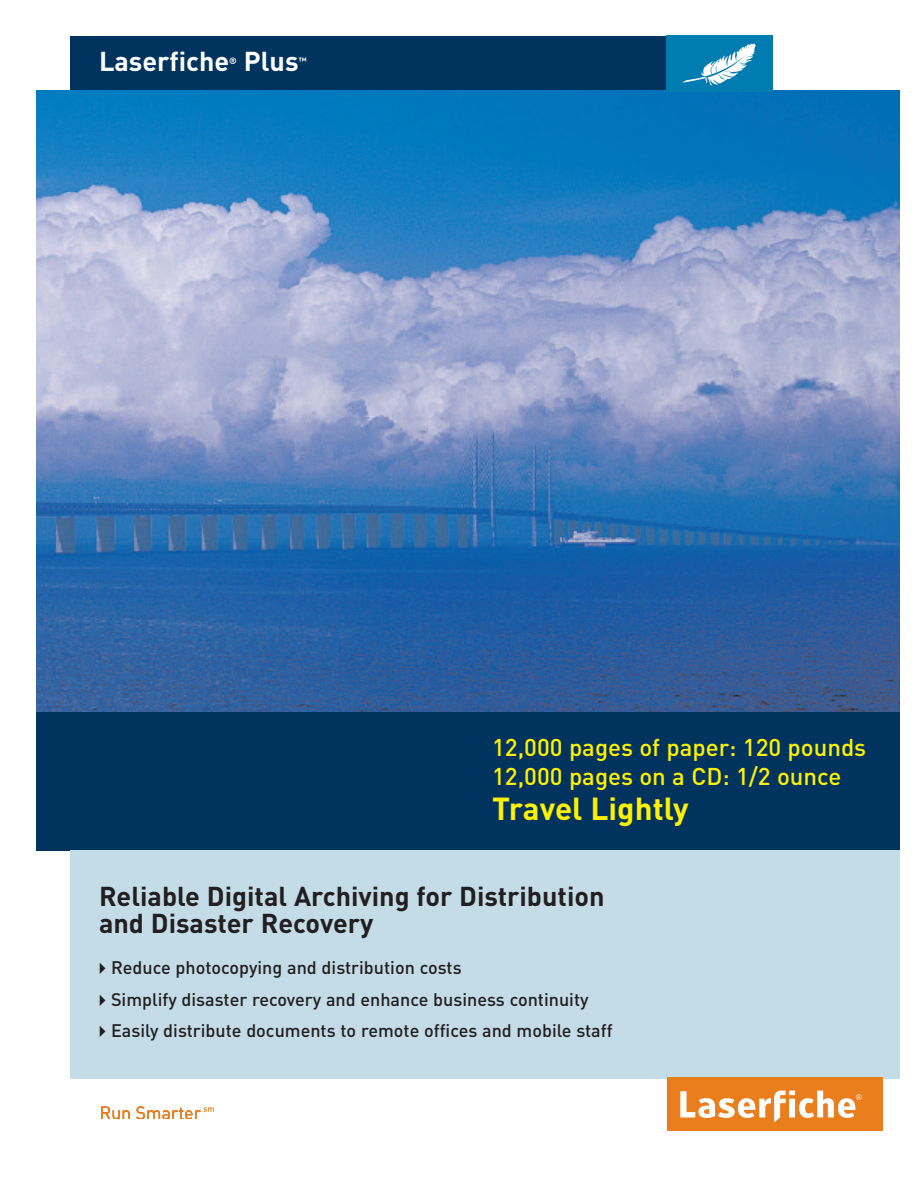
<style>
.page{position:relative;width:918px;height:1188px;background:#fff}
.page>*{position:absolute;margin:0;border:0;box-sizing:border-box;transform-origin:0 0}
.t1{font:700 31.5px "DIN";color:#fff101}
.t2{font:700 27px/27px "DIN";color:#231f20}
.t3{font:700 27px "DIN";color:#fff}
.t4{font:500 24px/28.8px "DIN";color:#fff101}
.t5{font:500 18px "DIN";color:#231f20}
.t6{font:700 9px "DIN";color:#fff}
</style>
<div class="page">
<div style="left:71px;top:36px;width:596px;height:68px;background:#00345e"></div>
<img style="left:36px;top:91px;width:864px;height:621px">
<div style="left:36px;top:712px;width:864px;height:138px;background:#00345e"></div>
<div style="left:71px;top:850px;width:829px;height:229px;background:#c3dce8"></div>
<div style="left:667px;top:1077px;width:215px;height:54px;background:#ea7e1d"></div>
<svg style="left:680px;top:1091px;width:182px;height:31px"></svg>
<svg style="left:101px;top:1107px;width:29px;height:12px"></svg>
<svg style="left:136px;top:1106px;width:78px;height:13px"></svg>
<div style="left:666px;top:36px;width:106px;height:56px;background:#007cb1"></div>
<svg style="left:682px;top:44px;width:74px;height:42px"></svg>
<h2 class="t3" style="left:99px;top:45px;width:132px">Laserfiche</h2>
<p class="t6" style="left:229px;top:55px;width:9px">®</p>
<h2 class="t3" style="left:244px;top:45px;width:56px">Plus</h2>
<p class="t6" style="left:299px;top:55px;width:10px">™</p>
<h3 class="t4" style="left:492px;top:732px;width:376px">12,000 pages of paper: 120 pounds<br>12,000 pages on a CD: 1/2 ounce</h3>
<h1 class="t1" style="left:492px;top:789px;width:198px">Travel Lightly</h1>
<h2 class="t2" style="left:99px;top:882px;width:507px">Reliable Digital Archiving for Distribution and Disaster Recovery</h2>
<p class="t5" style="left:93px;top:957px;width:370px">✔Reduce photocopying and distribution costs</p>
<p class="t5" style="left:93px;top:989px;width:497px">✔Simplify disaster recovery and enhance business continuity</p>
<p class="t5" style="left:93px;top:1020px;width:521px">✔Easily distribute documents to remote offices and mobile staff</p>
</div>
